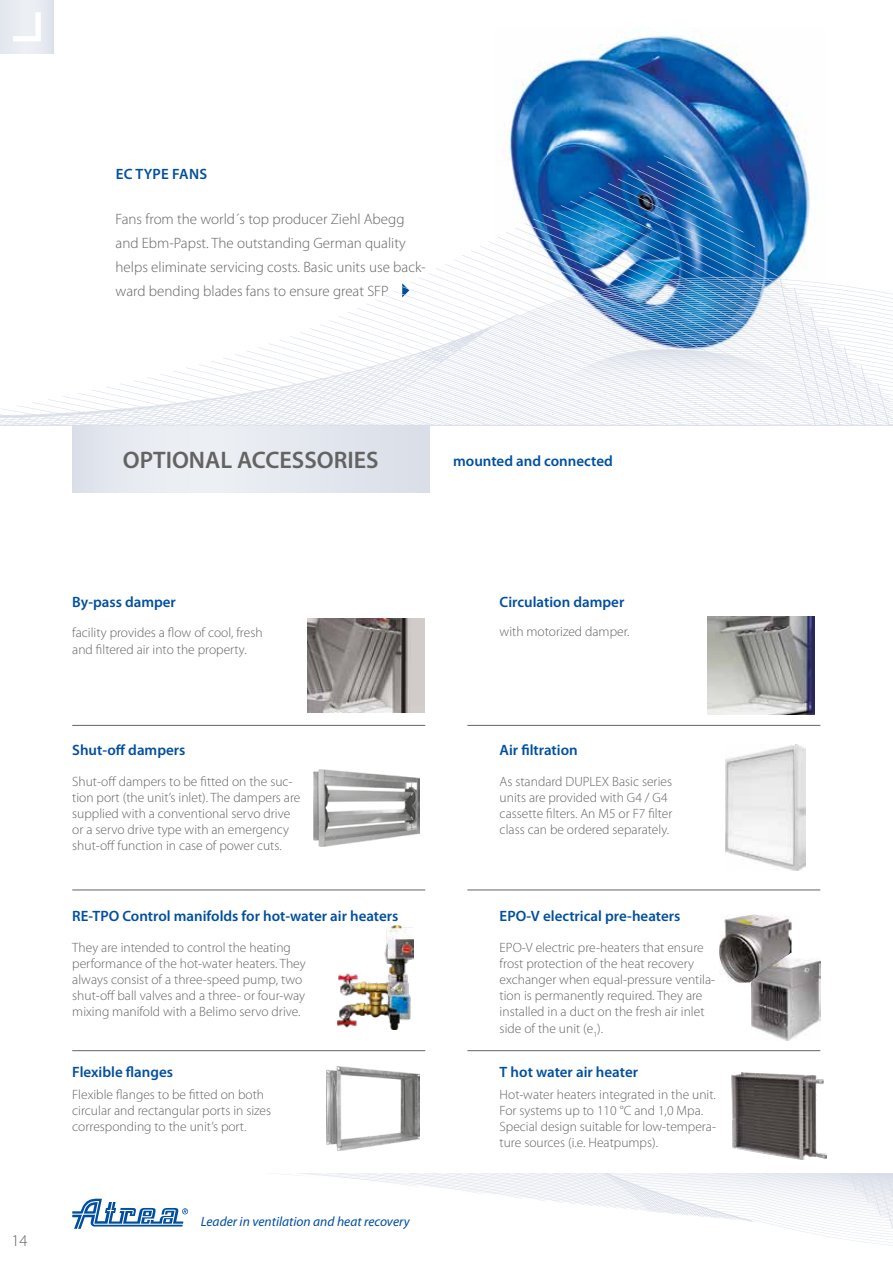
<style>
.page{position:relative;width:893px;height:1263px;background:#fff}
.page>*{position:absolute;margin:0;border:0;box-sizing:border-box;transform-origin:0 0}
.t1{font:600 24px "Myriad Pro";color:#646363}
.t2{font:300 16.5px "Myriad Pro";color:#646363}
.t3{font:600 15px "Myriad Pro";color:#004f9f}
.t4{font:300 15px/24px "Myriad Pro";color:#646363}
.t5{font:600 15px "Myriad Pro";letter-spacing:.02em;color:#004f9f}
.t6{font:300 13.5px/16.2px "Myriad Pro";color:#646363}
.t7{font:italic 13.5px "Myriad Pro";color:#004f9f}
</style>
<div class="page">
<img style="left:507px;top:29px;width:298px;height:126px">
<svg style="left:72px;top:1174px;width:821px;height:72px"></svg>
<div style="left:0;top:0;width:54px;height:54px;background:#e6eaf0"></div>
<svg style="left:13px;top:12px;width:28px;height:29px"></svg>
<div style="left:72px;top:425px;width:357px;height:68px;background:#e5e9ef"></div>
<svg style="left:0;top:155px;width:893px;height:286px"></svg>
<svg style="left:0;top:315px;width:517px;height:105px"></svg>
<img style="left:731px;top:1072px;width:95px;height:88px">
<hr style="left:467px;top:725px;width:353px;height:1px;background:#646363">
<hr style="left:72px;top:725px;width:353px;height:1px;background:#646363">
<hr style="left:467px;top:890px;width:353px;height:1px;background:#646363">
<hr style="left:72px;top:890px;width:353px;height:1px;background:#646363">
<hr style="left:467px;top:1050px;width:353px;height:1px;background:#646363">
<hr style="left:72px;top:1050px;width:353px;height:1px;background:#646363">
<img style="left:313px;top:770px;width:106px;height:77px">
<img style="left:307px;top:619px;width:117px;height:93px">
<img style="left:326px;top:1066px;width:94px;height:85px">
<img style="left:726px;top:744px;width:80px;height:127px">
<img style="left:751px;top:957px;width:70px;height:83px">
<img style="left:719px;top:914px;width:72px;height:68px">
<img style="left:338px;top:926px;width:76px;height:104px">
<img style="left:708px;top:617px;width:106px;height:97px">
<p class="t5" style="left:116px;top:165px;width:93px">EC TYPE FANS</p>
<p class="t4" style="left:116px;top:207px;width:312px">Fans from the world´s top producer Ziehl Abegg and Ebm-Papst. The outstanding German quality helps eliminate servicing costs. Basic units use back&shy;ward bending blades fans to ensure great SFP</p>
<h1 class="t1" style="left:123px;top:447px;width:257px">OPTIONAL ACCESSORIES</h1>
<p class="t3" style="left:453px;top:452px;width:161px">mounted and connected</p>
<p class="t2" style="left:12px;top:1231px;width:18px">14</p>
<p class="t3" style="left:72px;top:593px;width:105px">By-pass damper</p>
<p class="t3" style="left:500px;top:593px;width:126px">Circulation damper</p>
<p class="t6" style="left:72px;top:625px;width:192px">facility provides a flow of cool, fresh and filtered air into the property.</p>
<p class="t3" style="left:72px;top:742px;width:115px">Shut-off dampers</p>
<p class="t6" style="left:72px;top:773px;width:230px">Shut-off dampers to be fitted on the suc&shy;tion port (the unit’s inlet). The dampers are supplied with a conventional servo drive or a servo drive type with an emergency shut-off function in case of power cuts.</p>
<p class="t3" style="left:72px;top:908px;width:328px">RE-TPO Control manifolds for hot-water air heaters</p>
<p class="t6" style="left:72px;top:939px;width:235px">They are intended to control the heating performance of the hot-water heaters. They always consist of a three-speed pump, two shut-off ball valves and a three- or four-way mixing manifold with a Belimo servo drive.</p>
<p class="t3" style="left:72px;top:1064px;width:102px">Flexible flanges</p>
<p class="t6" style="left:72px;top:1086px;width:200px">Flexible flanges to be fitted on both circular and rectangular ports in sizes corresponding to the unit’s port.</p>
<p class="t7" style="left:201px;top:1214px;width:210px">Leader in ventilation and heat recovery</p>
<p class="t6" style="left:500px;top:624px;width:131px">with motorized damper.</p>
<p class="t3" style="left:500px;top:742px;width:80px">Air filtration</p>
<p class="t6" style="left:500px;top:773px;width:174px">As standard DUPLEX Basic series units are provided with G4 / G4 cassette filters. An M5 or F7 filter class can be ordered separately.</p>
<p class="t3" style="left:500px;top:908px;width:182px">EPO-V electrical pre-heaters</p>
<p class="t6" style="left:500px;top:939px;width:217px">EPO-V electric pre-heaters that ensure frost protection of the heat recovery exchanger when equal-pressure ventila&shy;tion is permanently required. They are installed in a duct on the fresh air inlet side of the unit (e<sub>1</sub>).</p>
<p class="t3" style="left:500px;top:1064px;width:140px">T hot water air heater</p>
<p class="t6" style="left:500px;top:1086px;width:218px">Hot-water heaters integrated in the unit.<br>For systems up to 110 °C and 1,0 Mpa.<br>Special design suitable for low-tempera&shy;ture sources (i.e. Heatpumps).</p>
</div>
